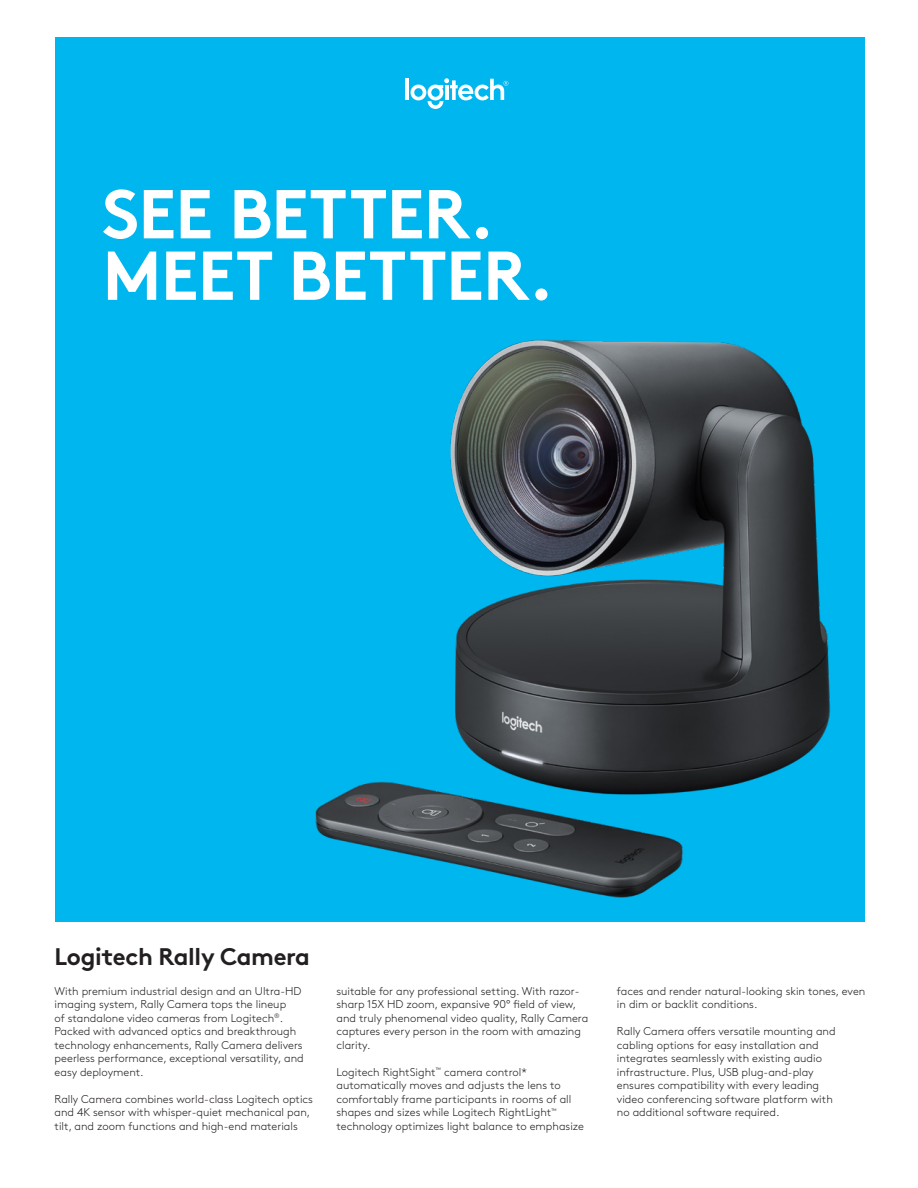
<style>
.page{position:relative;width:918px;height:1188px;background:#fff}
.page>*{position:absolute;margin:0;border:0;box-sizing:border-box;transform-origin:0 0}
.t1{font:700 69px/61.5px "Brown Std";letter-spacing:-.015em;color:#fff}
.t2{font:700 24px "Brown Std";letter-spacing:-.015em;color:#231f20}
.t3{font:300 11.25px/13.5px "Brown Std";color:#231f20}
</style>
<div class="page">
<div style="left:55px;top:38px;width:810px;height:884px;background:#00b6ef"></div>
<hr style="left:405px;top:79px;width:4px;height:21px;background:#fff">
<svg style="left:411px;top:78px;width:97px;height:31px"></svg>
<hr style="left:445px;top:85px;width:4px;height:15px;background:#fff">
<img style="left:315px;top:339px;width:516px;height:559px">
<h1 class="t1" style="left:102px;top:183px;width:453px">SEE BETTER.<br>MEET BETTER.</h1>
<h2 class="t2" style="left:55px;top:942px;width:257px">Logitech Rally Camera</h2>
<p class="t3" style="left:55px;top:984px;width:251px">With premium industrial design and an Ultra-HD imaging system, Rally Camera tops the lineup<br>of standalone video cameras from Logitech<sup>®</sup>.<br>Packed with advanced optics and breakthrough technology enhancements, Rally Camera delivers peerless performance, exceptional versatility, and easy deployment.</p>
<p class="t3" style="left:55px;top:1092px;width:260px">Rally Camera combines world-class Logitech optics and 4K sensor with whisper-quiet mechanical pan, tilt, and zoom functions and high-end materials</p>
<p class="t3" style="left:336px;top:984px;width:253px">suitable for any professional setting. With razor&shy;sharp 15X HD zoom, expansive 90° field of view, and truly phenomenal video quality, Rally Camera captures every person in the room with amazing clarity.</p>
<p class="t3" style="left:336px;top:1065px;width:249px">Logitech RightSight<sup>™</sup> camera control* automatically moves and adjusts the lens to comfortably frame participants in rooms of all shapes and sizes while Logitech RightLight<sup>™ </sup>technology optimizes light balance to emphasize</p>
<p class="t3" style="left:617px;top:984px;width:250px">faces and render natural-looking skin tones, even in dim or backlit conditions.</p>
<p class="t3" style="left:617px;top:1025px;width:220px">Rally Camera offers versatile mounting and cabling options for easy installation and integrates seamlessly with existing audio infrastructure. Plus, USB plug-and-play ensures compatibility with every leading video conferencing software platform with no additional software required.</p>
</div>
